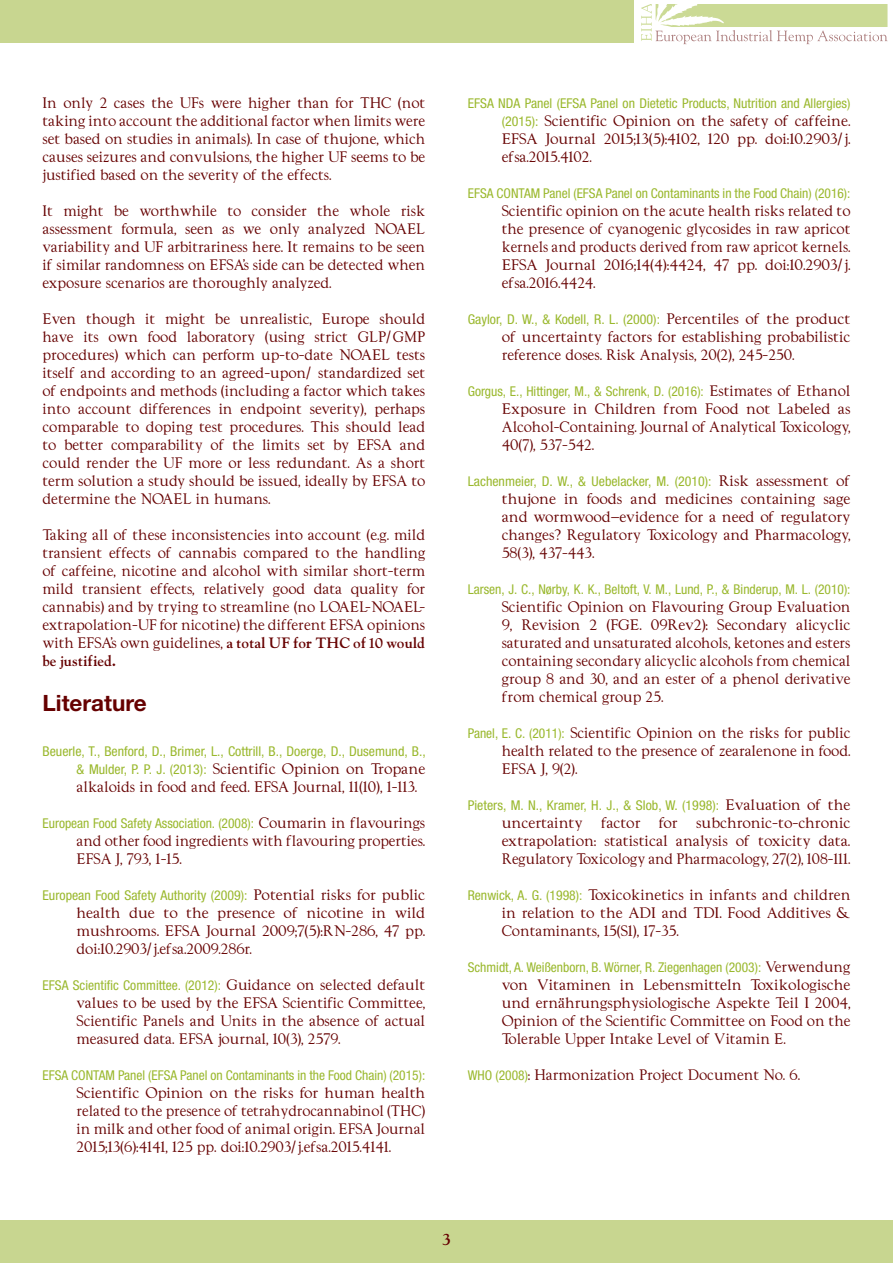
<style>
.page{position:relative;width:893px;height:1263px;background:#fff}
.page>*{position:absolute;margin:0;border:0;box-sizing:border-box;transform-origin:0 0}
.t1{font:700 22.5px "Helvetica Neue";color:#600}
.t2{font:700 15px "Goudy";color:#600}
.t3{font:13.5px/18px "Goudy";color:#600;text-align:justify}
.t4{font:condensed 13.5px "Helvetica Neue";color:#9ab82d}
.s1{font-weight:700}
.s2{font-family:"Helvetica Neue";font-stretch:condensed;color:#9ab82d}
.s3{font-family:"Goudy";font-stretch:normal;color:#600}
</style>
<div class="page">
<div style="left:0;top:0;width:634px;height:43px;background:#c8d690"></div>
<div style="left:0;top:1220px;width:893px;height:43px;background:#c8d690"></div>
<svg style="left:641px;top:4px;width:247px;height:40px"></svg>
<p class="t3" style="left:43px;top:94px;width:384px">In only 2 cases the UFs were higher than for THC (not taking into account the additional factor when limits were set based on studies in animals). In case of thujone, which causes seizures and convulsions, the higher UF seems to be justified based on the severity of the effects.</p>
<p class="t3" style="left:43px;top:202px;width:384px">It might be worthwhile to consider the whole risk assessment formula, seen as we only analyzed NOAEL variability and UF arbitrariness here. It remains to be seen if similar randomness on EFSA’s side can be detected when exposure scenarios are thoroughly analyzed.</p>
<p class="t3" style="left:43px;top:310px;width:384px">Even though it might be unrealistic, Europe should have its own food laboratory (using strict GLP/GMP procedures) which can perform up-to-date NOAEL tests itself and according to an agreed-upon/ standardized set of endpoints and methods (including a factor which takes into account differences in endpoint severity), perhaps comparable to doping test procedures. This should lead to better comparability of the limits set by EFSA and could render the UF more or less redundant. As a short term solution a study should be issued, ideally by EFSA to determine the NOAEL in humans.</p>
<p class="t3" style="left:43px;top:526px;width:384px">Taking all of these inconsistencies into account (e.g. mild transient effects of cannabis compared to the handling of caffeine, nicotine and alcohol with similar short-term mild transient effects, relatively good data quality for cannabis) and by trying to streamline (no LOAEL-NOAEL&shy;extrapolation-UF for nicotine) the different EFSA opinions with EFSA’s own guidelines, <span class="s1">a total UF for THC of 10 would be justified.</span></p>
<h1 class="t1" style="left:43px;top:689px;width:106px">Literature</h1>
<p class="t4" style="left:43px;top:743px;width:385px">Beuerle, T., Benford, D., Brimer, L., Cottrill, B., Doerge, D., Dusemund, B.,</p>
<p class="t3" style="left:77px;top:760px;width:350px"><span class="s2">&amp; Mulder, P. P. J. (2013):</span> Scientific Opinion on Tropane alkaloids in food and feed. EFSA Journal, 11(10), 1-113.</p>
<p class="t4" style="left:43px;top:815px;width:384px">European Food Safety Association. (2008): <span class="s3">Coumarin in flavourings</span></p>
<p class="t3" style="left:77px;top:832px;width:350px">and other food ingredients with flavouring properties.<br>EFSA J, 793, 1-15.</p>
<p class="t4" style="left:43px;top:887px;width:384px">European Food Safety Authority (2009): <span class="s3">Potential risks for public</span></p>
<p class="t3" style="left:77px;top:904px;width:350px">health due to the presence of nicotine in wild mushrooms. EFSA Journal 2009;7(5):RN-286, 47 pp. doi:10.2903/j.efsa.2009.286r.</p>
<p class="t4" style="left:43px;top:977px;width:384px">EFSA Scientific Committee. (2012): <span class="s3">Guidance on selected default</span></p>
<p class="t3" style="left:77px;top:994px;width:350px">values to be used by the EFSA Scientific Committee, Scientific Panels and Units in the absence of actual measured data. EFSA journal, 10(3), 2579.</p>
<p class="t4" style="left:43px;top:1067px;width:384px">EFSA CONTAM Panel (EFSA Panel on Contaminants in the Food Chain) (2015):</p>
<p class="t3" style="left:77px;top:1084px;width:350px">Scientific Opinion on the risks for human health related to the presence of tetrahydrocannabinol (THC) in milk and other food of animal origin. EFSA Journal 2015;13(6):4141, 125 pp. doi:10.2903/j.efsa.2015.4141.</p>
<p class="t4" style="left:468px;top:95px;width:384px">EFSA NDA Panel (EFSA Panel on Dietetic Products, Nutrition and Allergies)</p>
<p class="t3" style="left:502px;top:112px;width:350px"><span class="s2">(2015):</span> Scientific Opinion on the safety of caffeine.<br>EFSA Journal 2015;13(5):4102, 120 pp. doi:10.2903/j. efsa.2015.4102.</p>
<p class="t4" style="left:468px;top:185px;width:384px">EFSA CONTAM Panel (EFSA Panel on Contaminants in the Food Chain) (2016):</p>
<p class="t3" style="left:502px;top:202px;width:350px">Scientific opinion on the acute health risks related to the presence of cyanogenic glycosides in raw apricot kernels and products derived from raw apricot kernels.<br>EFSA Journal 2016;14(4):4424, 47 pp. doi:10.2903/j. efsa.2016.4424.</p>
<p class="t4" style="left:468px;top:311px;width:384px">Gaylor, D. W., &amp; Kodell, R. L. (2000): <span class="s3">Percentiles of the product</span></p>
<p class="t3" style="left:502px;top:328px;width:350px">of uncertainty factors for establishing probabilistic reference doses. Risk Analysis, 20(2), 245-250.</p>
<p class="t4" style="left:468px;top:383px;width:384px">Gorgus, E., Hittinger, M., &amp; Schrenk, D. (2016): <span class="s3">Estimates of Ethanol</span></p>
<p class="t3" style="left:502px;top:400px;width:350px">Exposure in Children from Food not Labeled as Alcohol-Containing. Journal of Analytical Toxicology, 40(7), 537-542.</p>
<p class="t4" style="left:468px;top:473px;width:384px">Lachenmeier, D. W., &amp; Uebelacker, M. (2010): <span class="s3">Risk assessment of</span></p>
<p class="t3" style="left:502px;top:490px;width:350px">thujone in foods and medicines containing sage and wormwood–evidence for a need of regulatory changes? Regulatory Toxicology and Pharmacology, 58(3), 437-443.</p>
<p class="t4" style="left:468px;top:581px;width:384px">Larsen, J. C., Nørby, K. K., Beltoft, V. M., Lund, P., &amp; Binderup, M. L. (2010):</p>
<p class="t3" style="left:502px;top:598px;width:350px">Scientific Opinion on Flavouring Group Evaluation 9, Revision 2 (FGE. 09Rev2): Secondary alicyclic saturated and unsaturated alcohols, ketones and esters containing secondary alicyclic alcohols from chemical group 8 and 30, and an ester of a phenol derivative from chemical group 25.</p>
<p class="t3" style="left:502px;top:724px;width:350px;text-indent:-34px"><span class="s2">Panel, E. C. (2011):</span> Scientific Opinion on the risks for public health related to the presence of zearalenone in food.<br>EFSA J, 9(2).</p>
<p class="t4" style="left:468px;top:797px;width:384px">Pieters, M. N., Kramer, H. J., &amp; Slob, W. (1998): <span class="s3">Evaluation of the</span></p>
<p class="t3" style="left:502px;top:814px;width:82px">uncertainty</p>
<p class="t3" style="left:601px;top:814px;width:41px">factor</p>
<p class="t3" style="left:659px;top:814px;width:20px">for</p>
<p class="t3" style="left:502px;top:814px;width:350px;text-indent:194px">subchronic-to-chronic extrapolation: statistical analysis of toxicity data.<br>Regulatory Toxicology and Pharmacology, 27(2), 108-111.</p>
<p class="t3" style="left:502px;top:886px;width:350px;text-indent:-34px"><span class="s2">Renwick, A. G. (1998):</span> Toxicokinetics in infants and children in relation to the ADI and TDI. Food Additives &amp; Contaminants, 15(S1), 17-35.</p>
<p class="t4" style="left:468px;top:959px;width:384px">Schmidt, A. Weißenborn, B. Wörner, R. Ziegenhagen (2003): <span class="s3">Verwendung</span></p>
<p class="t3" style="left:502px;top:976px;width:350px">von Vitaminen in Lebensmitteln Toxikologische und ernährungsphysiologische Aspekte Teil I 2004, Opinion of the Scientific Committee on Food on the Tolerable Upper Intake Level of Vitamin E.</p>
<p class="t3" style="left:468px;top:1066px;width:334px"><span class="s2">WHO (2008)</span>: Harmonization Project Document No. 6.</p>
<p class="t2" style="left:442px;top:1228px;width:10px">3</p>
</div>
